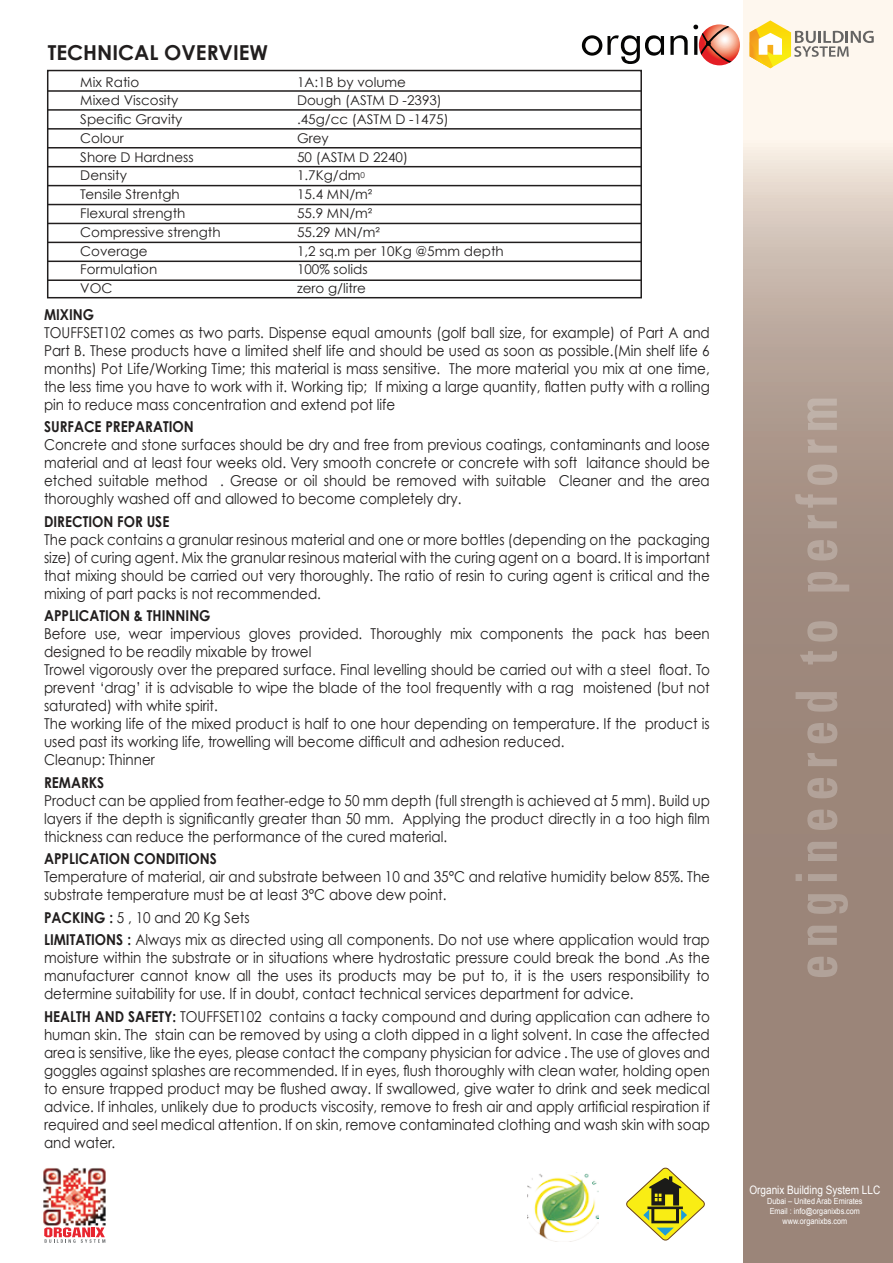
<style>
.page{position:relative;width:893px;height:1263px;background:#fff}
.page>*{position:absolute;margin:0;border:0;box-sizing:border-box;transform-origin:0 0}
.t1{font:700 20.55px "Century Gothic";color:#211e1e}
.t2{font:15px/18px "Century Gothic";color:#211e1e;text-align:justify;scale:.9 1}
.t3{font:700 15px "Century Gothic";color:#211e1e;scale:.9 1}
.t4{font:13.35px "Century Gothic";color:#211e1e}
.t5{font:11.7px "Arial";color:#fff;scale:.86 1}
.t6{font:8.4px/10.1px "Arial";color:#fff;text-align:center;scale:.86 1}
.s1{font-weight:700}
</style>
<div class="page">
<svg style="left:743px;top:0;width:150px;height:1263px;background:#b19e92"></svg>
<svg style="left:807px;top:956px;width:30px;height:21px"></svg>
<svg style="left:807px;top:926px;width:30px;height:19px"></svg>
<svg style="left:807px;top:894px;width:41px;height:20px"></svg>
<svg style="left:795px;top:874px;width:42px;height:7px"></svg>
<svg style="left:807px;top:842px;width:30px;height:19px"></svg>
<svg style="left:807px;top:809px;width:30px;height:21px"></svg>
<svg style="left:807px;top:778px;width:30px;height:20px"></svg>
<svg style="left:807px;top:753px;width:30px;height:13px"></svg>
<svg style="left:807px;top:723px;width:30px;height:20px"></svg>
<svg style="left:795px;top:692px;width:42px;height:20px"></svg>
<svg style="left:800px;top:651px;width:37px;height:13px"></svg>
<svg style="left:807px;top:621px;width:30px;height:21px"></svg>
<svg style="left:807px;top:572px;width:42px;height:19px"></svg>
<svg style="left:807px;top:540px;width:30px;height:20px"></svg>
<svg style="left:807px;top:515px;width:30px;height:13px"></svg>
<svg style="left:795px;top:494px;width:42px;height:14px"></svg>
<svg style="left:807px;top:464px;width:30px;height:21px"></svg>
<svg style="left:807px;top:439px;width:30px;height:14px"></svg>
<svg style="left:807px;top:399px;width:30px;height:31px"></svg>
<svg style="left:44px;top:1227px;width:61px;height:16px"></svg>
<img style="left:43px;top:1168px;width:63px;height:57px">
<div style="left:47px;top:70px;width:595px;height:228px;border:2px solid #211e1e"></div>
<hr style="left:48px;top:90px;width:593px;height:2px;background:#211e1e">
<hr style="left:48px;top:109px;width:593px;height:2px;background:#211e1e">
<hr style="left:48px;top:128px;width:593px;height:2px;background:#211e1e">
<hr style="left:48px;top:147px;width:593px;height:1px;background:#211e1e">
<hr style="left:48px;top:166px;width:593px;height:1px;background:#211e1e">
<hr style="left:48px;top:185px;width:593px;height:1px;background:#211e1e">
<hr style="left:48px;top:204px;width:593px;height:1px;background:#211e1e">
<hr style="left:48px;top:223px;width:593px;height:1px;background:#211e1e">
<hr style="left:48px;top:242px;width:593px;height:1px;background:#211e1e">
<hr style="left:48px;top:261px;width:593px;height:1px;background:#211e1e">
<hr style="left:48px;top:279px;width:593px;height:2px;background:#211e1e">
<svg style="left:626px;top:1167px;width:79px;height:74px"></svg>
<img style="left:527px;top:1172px;width:71px;height:69px">
<svg style="left:750px;top:20px;width:124px;height:48px;background:#ebdeb5"></svg>
<svg style="left:582px;top:35px;width:82px;height:29px"></svg>
<svg style="left:670px;top:24px;width:70px;height:42px"></svg>
<h1 class="t1" style="left:48px;top:40px;width:222px">TECHNICAL OVERVIEW</h1>
<p class="t4" style="left:80px;top:74px;width:60px">Mix Ratio</p>
<p class="t4" style="left:297px;top:74px;width:111px">1A:1B by volume</p>
<p class="t4" style="left:80px;top:92px;width:100px">Mixed Viscosity</p>
<p class="t4" style="left:297px;top:92px;width:146px">Dough (ASTM D -2393)</p>
<p class="t4" style="left:80px;top:111px;width:104px">Specific Gravity</p>
<p class="t4" style="left:297px;top:111px;width:153px">.45g/cc (ASTM D -1475)</p>
<p class="t4" style="left:80px;top:130px;width:45px">Colour</p>
<p class="t4" style="left:297px;top:130px;width:33px">Grey</p>
<p class="t4" style="left:80px;top:149px;width:115px">Shore D Hardness</p>
<p class="t4" style="left:297px;top:149px;width:112px">50 (ASTM D 2240)</p>
<p class="t4" style="left:80px;top:167px;width:48px">Density</p>
<p class="t4" style="left:297px;top:167px;width:70px">1.7Kg/dm<sup>0</sup></p>
<p class="t4" style="left:80px;top:186px;width:101px">Tensile Strentgh</p>
<p class="t4" style="left:297px;top:186px;width:77px">15.4 MN/m²</p>
<p class="t4" style="left:80px;top:205px;width:107px">Flexural strength</p>
<p class="t4" style="left:297px;top:205px;width:77px">55.9 MN/m²</p>
<p class="t4" style="left:80px;top:224px;width:142px">Compressive strength</p>
<p class="t4" style="left:297px;top:224px;width:84px">55.29 MN/m²</p>
<p class="t4" style="left:80px;top:243px;width:69px">Coverage</p>
<p class="t4" style="left:297px;top:243px;width:208px">1,2 sq.m per 10Kg @5mm depth</p>
<p class="t4" style="left:80px;top:261px;width:78px">Formulation</p>
<p class="t4" style="left:297px;top:261px;width:72px">100% solids</p>
<p class="t4" style="left:80px;top:280px;width:34px">VOC</p>
<p class="t4" style="left:297px;top:280px;width:70px">zero g/litre</p>
<p class="t3" style="left:44px;top:305px;width:57px">MIXING</p>
<p class="t2" style="left:44px;top:323px;width:741px">TOUFFSET102 comes as two parts. Dispense equal amounts (golf ball size, for example) of Part A and Part B. These products have a limited shelf life and should be used as soon as possible.(Min shelf life 6 months) Pot Life/Working Time; this material is mass sensitive. The more material you mix at one time, the less time you have to work with it. Working tip; If mixing a large quantity, flatten putty with a rolling pin to reduce mass concentration and extend pot life</p>
<p class="t3" style="left:44px;top:417px;width:168px">SURFACE PREPARATION</p>
<p class="t2" style="left:44px;top:436px;width:741px">Concrete and stone surfaces should be dry and free from previous coatings, contaminants and loose material and at least four weeks old. Very smooth concrete or concrete with soft laitance should be etched suitable method . Grease or oil should be removed with suitable Cleaner and the area thoroughly washed off and allowed to become completely dry.</p>
<p class="t3" style="left:44px;top:512px;width:141px">DIRECTION FOR USE</p>
<p class="t2" style="left:44px;top:530px;width:741px">The pack contains a granular resinous material and one or more bottles (depending on the packaging size) of curing agent. Mix the granular resinous material with the curing agent on a board. It is important that mixing should be carried out very thoroughly. The ratio of resin to curing agent is critical and the mixing of part packs is not recommended.</p>
<p class="t3" style="left:44px;top:606px;width:187px">APPLICATION &amp; THINNING</p>
<p class="t2" style="left:44px;top:625px;width:741px;text-align:left">Before use, wear impervious gloves provided. Thoroughly mix components the pack has been designed to be readily mixable by trowel<br>Trowel vigorously over the prepared surface. Final levelling should be carried out with a steel float. To prevent ‘drag’ it is advisable to wipe the blade of the tool frequently with a rag moistened (but not saturated) with white spirit.<br>The working life of the mixed product is half to one hour depending on temperature. If the product is used past its working life, trowelling will become difficult and adhesion reduced.<br>Cleanup: Thinner</p>
<p class="t3" style="left:44px;top:773px;width:68px">REMARKS</p>
<p class="t2" style="left:44px;top:791px;width:741px">Product can be applied from feather-edge to 50 mm depth (full strength is achieved at 5 mm). Build up layers if the depth is significantly greater than 50 mm. Applying the product directly in a too high film thickness can reduce the performance of the cured material.</p>
<p class="t3" style="left:44px;top:849px;width:193px">APPLICATION CONDITIONS</p>
<p class="t2" style="left:44px;top:868px;width:741px">Temperature of material, air and substrate between 10 and 35°C and relative humidity below 85%. The substrate temperature must be at least 3°C above dew point.</p>
<p class="t2" style="left:44px;top:906px;width:741px;line-height:22.5px"><span class="s1">PACKING :</span> 5 , 10 and 20 Kg Sets<br><span class="s1">LIMITATIONS :</span> Always mix as directed using all components. Do not use where application would trap</p>
<p class="t2" style="left:44px;top:949px;width:741px">moisture within the substrate or in situations where hydrostatic pressure could break the bond .As the manufacturer cannot know all the uses its products may be put to, it is the users responsibility to determine suitability for use. If in doubt, contact technical services department for advice.</p>
<p class="t2" style="left:44px;top:1007px;width:742px"><span class="s1">HEALTH AND SAFETY:</span> TOUFFSET102 contains a tacky compound and during application can adhere to human skin. The stain can be removed by using a cloth dipped in a light solvent. In case the affected area is sensitive, like the eyes, please contact the company physician for advice . The use of gloves and goggles against splashes are recommended. If in eyes, flush thoroughly with clean water, holding open to ensure trapped product may be flushed away. If swallowed, give water to drink and seek medical advice. If inhales, unlikely due to products viscosity, remove to fresh air and apply artificial respiration if required and seel medical attention. If on skin, remove contaminated clothing and wash skin with soap and water.</p>
<p class="t5" style="left:749px;top:1182px;width:154px">Organix Building System LLC</p>
<p class="t6" style="left:767px;top:1196px;width:113px">Dubai – United Arab Emirates<br>Email : info@organixbs.com www.organixbs.com</p>
</div>
